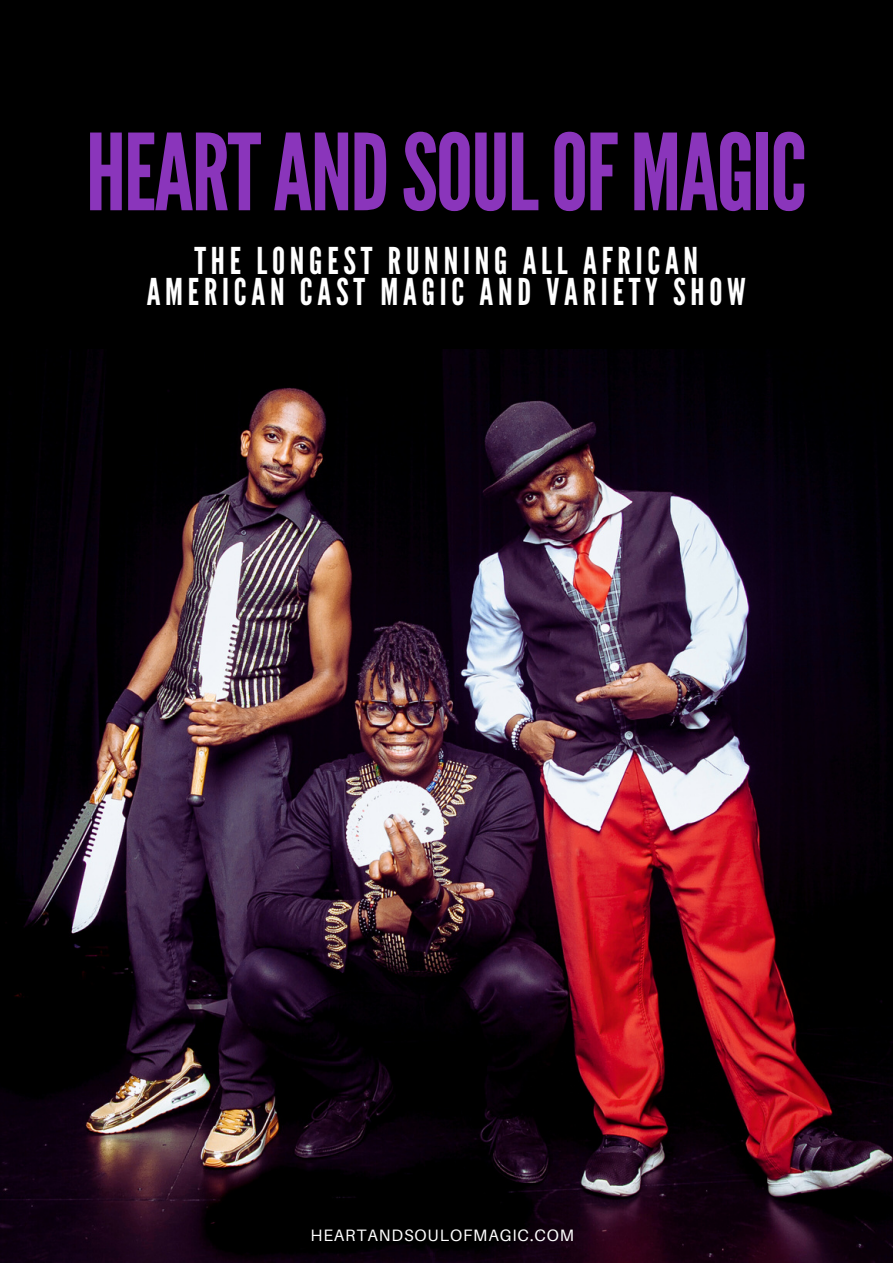
<style>
.page{position:relative;width:893px;height:1264px;background:#fff}
.page>*{position:absolute;margin:0;border:0;box-sizing:border-box;transform-origin:0 0}
.t1{font:105.6px "League Gothic";letter-spacing:-.02em;color:#8a35bb}
.t2{font:36.9px/31.5px "League Gothic";letter-spacing:.13em;color:#fff;text-align:center}
.t3{font:16.5px "Aileron";letter-spacing:.055em;color:#fff}
</style>
<div class="page">
<div style="left:0;top:0;width:892px;height:1262px;background:#000"></div>
<img style="left:0;top:349px;width:892px;height:913px">
<h1 class="t1" style="left:86px;top:111px;width:722px">HEARTANDSOULOFMAGIC</h1>
<p class="t2" style="left:147px;top:246px;width:600px">THE LONGEST RUNNING ALL AFRICAN<br>AMERICAN CAST MAGIC AND VARIETY SHOW</p>
<p class="t3" style="left:310px;top:1224px;width:265px">HEARTANDSOULOFMAGIC.COM</p>
</div>
